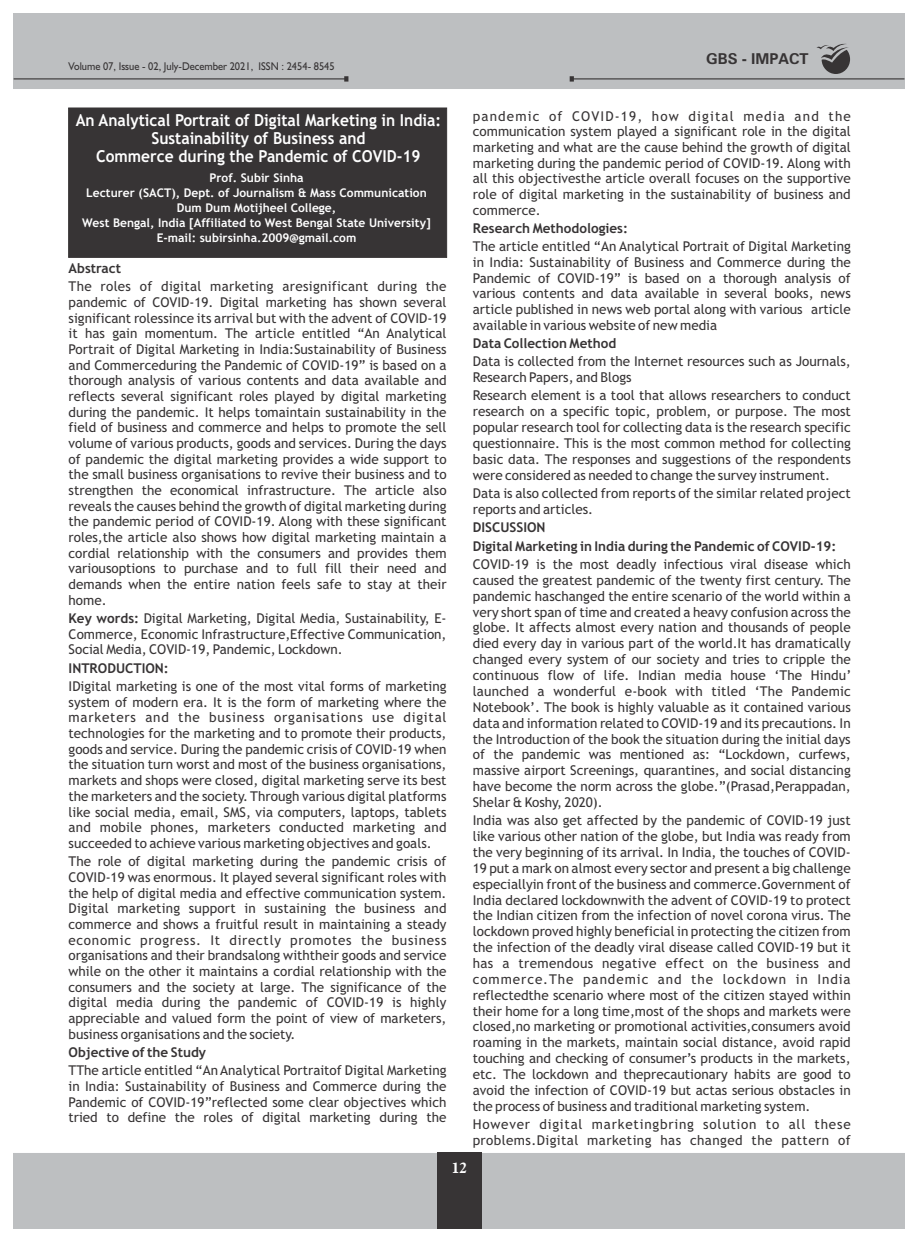
<style>
.page{position:relative;width:918px;height:1242px;background:#fff}
.page>*{position:absolute;margin:0;border:0;box-sizing:border-box;transform-origin:0 0}
.t1{font:700 16.5px/18.3px "Trebuchet MS";color:#fefefe;text-align:center;scale:.94 1}
.t2{font:700 15px "Zurich BT";color:#373435}
.t3{font:700 15px "Aldine 721 BT";color:#fefefe}
.t4{font:13.5px/15.8px "Trebuchet MS";color:#373435;text-align:justify}
.t5{font:700 13.5px/18.3px "Trebuchet MS";color:#373435}
.t6{font:13.5px/15.9px "Trebuchet MS";letter-spacing:.06em;color:#373435}
.t7{font:700 12px/14.9px "Trebuchet MS";color:#fefefe;text-align:center}
.t8{font:11.25px "Humanist 521 BT";color:#373435;scale:.92 1}
.s1{font-weight:700}
</style>
<div class="page">
<div style="left:13px;top:1153px;width:892px;height:76px;background:#bdbfc1"></div>
<div style="left:437px;top:1153px;width:44px;height:75px;background:#373435"></div>
<div style="left:68px;top:107px;width:379px;height:151px;background:#373435"></div>
<div style="left:437px;top:1152px;width:44px;height:50px;background:#373435"></div>
<div style="left:13px;top:13px;width:892px;height:76px;background:#bdbfc1"></div>
<svg style="left:14px;top:76px;width:334px;height:6px;background:#a2a3a5"></svg>
<svg style="left:570px;top:43px;width:334px;height:39px;background:#b3b5b7"></svg>
<p class="t8" style="left:69px;top:61px;width:291px">Volume 07, Issue - 02, July-December 2021, ISSN : 2454- 8545</p>
<p class="t1" style="left:76px;top:112px;width:390px">An Analytical Portrait of Digital Marketing in India:<br>Sustainability of Business and<br>Commerce during the Pandemic of COVID-19</p>
<p class="t7" style="left:82px;top:172px;width:350px">Prof. Subir Sinha<br>Lecturer (SACT), Dept. of Journalism &amp; Mass Communication Dum Dum Motijheel College,<br>West Bengal, India [Affiliated to West Bengal State University] E-mail: subirsinha.2009@gmail.com</p>
<p class="t5" style="left:69px;top:260px;width:54px">Abstract</p>
<p class="t4" style="left:69px;top:280px;width:380px">The roles of digital marketing aresignificant during the pandemic of COVID-19. Digital marketing has shown several significant rolessince its arrival but with the advent of COVID-19 it has gain momentum. The article entitled “An Analytical Portrait of Digital Marketing in India:Sustainability of Business and Commerceduring the Pandemic of COVID-19” is based on a thorough analysis of various contents and data available and reflects several significant roles played by digital marketing during the pandemic. It helps tomaintain sustainability in the field of business and commerce and helps to promote the sell volume of various products, goods and services. During the days of pandemic the digital marketing provides a wide support to the small business organisations to revive their business and to strengthen the economical infrastructure. The article also reveals the causes behind the growth of digital marketing during the pandemic period of COVID-19. Along with these significant roles,the article also shows how digital marketing maintain a cordial relationship with the consumers and provides them variousoptions to purchase and to full fill their need and demands when the entire nation feels safe to stay at their home.</p>
<p class="t4" style="left:69px;top:612px;width:380px"><span class="s1">Key words:</span> Digital Marketing, Digital Media, Sustainability, E-Commerce, Economic Infrastructure,Effective Communication, Social Media, COVID-19, Pandemic, Lockdown.</p>
<p class="t5" style="left:69px;top:660px;width:102px">INTRODUCTION:</p>
<p class="t4" style="left:69px;top:680px;width:380px">IDigital marketing is one of the most vital forms of marketing system of modern era. It is the form of marketing where the marketers and the business organisations use digital technologies for the marketing and to promote their products, goods and service. During the pandemic crisis of COVID-19 when the situation turn worst and most of the business organisations, markets and shops were closed, digital marketing serve its best the marketers and the society. Through various digital platforms like social media, email, SMS, via computers, laptops, tablets and mobile phones, marketers conducted marketing and succeeded to achieve various marketing objectives and goals.</p>
<p class="t4" style="left:69px;top:855px;width:380px">The role of digital marketing during the pandemic crisis of COVID-19 was enormous. It played several significant roles with the help of digital media and effective communication system.<br>Digital marketing support in sustaining the business and commerce and shows a fruitful result in maintaining a steady economic progress. It directly promotes the business organisations and their brandsalong withtheir goods and service while on the other it maintains a cordial relationship with the consumers and the society at large. The significance of the digital media during the pandemic of COVID-19 is highly appreciable and valued form the point of view of marketers, business organisations and the society.</p>
<p class="t5" style="left:69px;top:1044px;width:139px">Objective of the Study</p>
<p class="t4" style="left:69px;top:1064px;width:379px">TThe article entitled “An Analytical Portraitof Digital Marketing in India: Sustainability of Business and Commerce during the Pandemic of COVID-19”reflected some clear objectives which tried to define the roles of digital marketing during the</p>
<p class="t2" style="left:706px;top:53px;width:104px">GBS - IMPACT</p>
<p class="t4" style="left:473px;top:109px;width:380px">pandemic of COVID-19, how digital media and the communication system played a significant role in the digital marketing and what are the cause behind the growth of digital marketing during the pandemic period of COVID-19. Along with all this objectivesthe article overall focuses on the supportive role of digital marketing in the sustainability of business and commerce.</p>
<p class="t5" style="left:473px;top:220px;width:157px">Research Methodologies:</p>
<p class="t4" style="left:473px;top:240px;width:380px">The article entitled “An Analytical Portrait of Digital Marketing in India: Sustainability of Business and Commerce during the Pandemic of COVID-19” is based on a thorough analysis of various contents and data available in several books, news article published in news web portal along with various article available in various website of new media</p>
<p class="t5" style="left:473px;top:335px;width:145px">Data Collection Method</p>
<p class="t4" style="left:473px;top:355px;width:380px">Data is collected from the Internet resources such as Journals,<br>Research Papers, and Blogs</p>
<p class="t4" style="left:473px;top:389px;width:380px">Research element is a tool that allows researchers to conduct research on a specific topic, problem, or purpose. The most popular research tool for collecting data is the research specific questionnaire. This is the most common method for collecting basic data. The responses and suggestions of the respondents were considered as needed to change the survey instrument.</p>
<p class="t4" style="left:473px;top:487px;width:380px">Data is also collected from reports of the similar related project reports and articles.</p>
<p class="t5" style="left:473px;top:520px;width:365px">DISCUSSION<br>Digital Marketing in India during the Pandemic of COVID-19:</p>
<p class="t4" style="left:473px;top:557px;width:380px">COVID-19 is the most deadly infectious viral disease which caused the greatest pandemic of the twenty first century. The pandemic haschanged the entire scenario of the world within a very short span of time and created a heavy confusion across the globe. It affects almost every nation and thousands of people died every day in various part of the world.It has dramatically changed every system of our society and tries to cripple the continuous flow of life. Indian media house ‘The Hindu’ launched a wonderful e-book with titled ‘The Pandemic Notebook’. The book is highly valuable as it contained various data and information related to COVID-19 and its precautions. In the Introduction of the book the situation during the initial days of the pandemic was mentioned as: “Lockdown, curfews, massive airport Screenings, quarantines, and social distancing have become the norm across the globe.”(Prasad,Perappadan, Shelar &amp; Koshy, 2020).</p>
<p class="t4" style="left:473px;top:814px;width:380px">India was also get affected by the pandemic of COVID-19 just like various other nation of the globe, but India was ready from the very beginning of its arrival. In India, the touches of COVID-19 put a mark on almost every sector and present a big challenge especiallyin front of the business and commerce.Government of India declared lockdownwith the advent of COVID-19 to protect the Indian citizen from the infection of novel corona virus. The lockdown proved highly beneficial in protecting the citizen from the infection of the deadly viral disease called COVID-19 but it has a tremendous negative effect on the business and commerce.The pandemic and the lockdown in India reflectedthe scenario where most of the citizen stayed within their home for a long time,most of the shops and markets were closed,no marketing or promotional activities,consumers avoid roaming in the markets, maintain social distance, avoid rapid touching and checking of consumer’s products in the markets, etc. The lockdown and theprecautionary habits are good to avoid the infection of COVID-19 but actas serious obstacles in the process of business and traditional marketing system.</p>
<p class="t6" style="left:473px;top:1118px;width:379px">However digital marketingbring solution to all these problems.Digital marketing has changed the pattern of</p>
<p class="t3" style="left:452px;top:1162px;width:16px">12</p>
</div>
